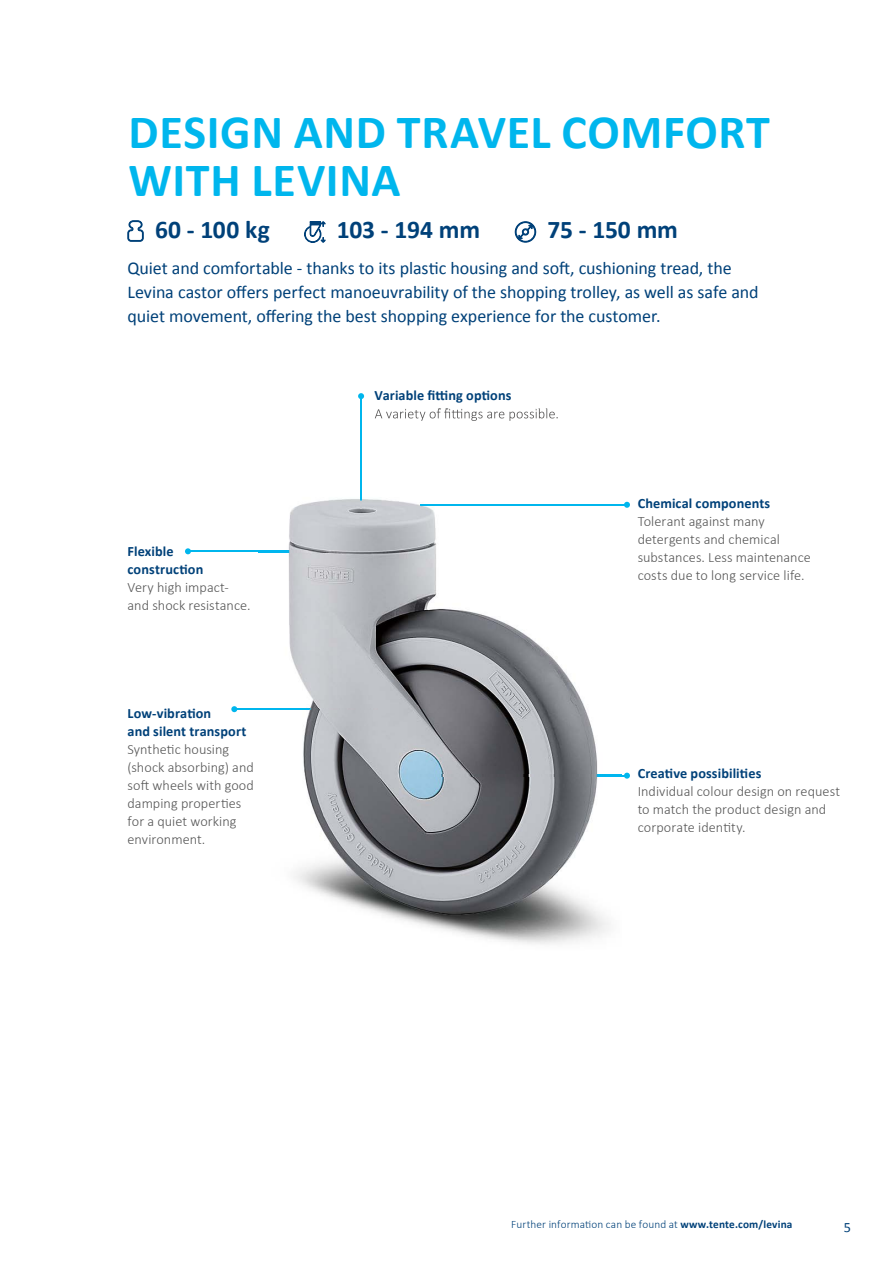
<style>
.page{position:relative;width:893px;height:1263px;background:#fff}
.page>*{position:absolute;margin:0;border:0;box-sizing:border-box;transform-origin:0 0}
.t1{font:700 48px/48px "Calibri";letter-spacing:.01em;color:#00b6ed}
.t2{font:700 25.5px "Calibri";letter-spacing:-.005em;color:#004179}
.t3{font:18px/24px "Calibri";letter-spacing:-.005em;color:#004179}
.t4{font:300 14.25px/18px "Calibri";letter-spacing:.005em;color:#565656}
.t5{font:700 14.25px/18px "Calibri";letter-spacing:.01em;color:#004179}
.t6{font:14.25px "Calibri";color:#004179}
.t7{font:300 11.25px "Calibri";letter-spacing:.01em;color:#004179}
.s1{font-weight:700}
</style>
<div class="page">
<svg style="left:128px;top:220px;width:16px;height:22px"></svg>
<svg style="left:304px;top:221px;width:21px;height:22px"></svg>
<svg style="left:515px;top:221px;width:21px;height:22px"></svg>
<hr style="left:421px;top:504px;width:206px;height:1px;background:#00b6ed">
<svg style="left:624px;top:502px;width:6px;height:6px"></svg>
<hr style="left:421px;top:775px;width:206px;height:1px;background:#00b6ed">
<svg style="left:624px;top:773px;width:6px;height:6px"></svg>
<hr style="left:360px;top:396px;width:2px;height:112px;background:#00b6ed">
<svg style="left:358px;top:393px;width:6px;height:6px"></svg>
<hr style="left:188px;top:551px;width:143px;height:1px;background:#00b6ed">
<svg style="left:185px;top:548px;width:6px;height:6px"></svg>
<hr style="left:234px;top:708px;width:143px;height:2px;background:#00b6ed">
<svg style="left:231px;top:706px;width:6px;height:6px"></svg>
<img style="left:259px;top:499px;width:363px;height:445px">
<img style="left:375px;top:410px;width:183px;height:11px">
<img style="left:421px;top:504px;width:201px;height:1px">
<img style="left:421px;top:775px;width:201px;height:1px">
<img style="left:360px;top:499px;width:2px;height:9px">
<img style="left:259px;top:551px;width:72px;height:1px">
<img style="left:259px;top:708px;width:118px;height:2px">
<h1 class="t1" style="left:128px;top:108px;width:643px">DESIGN AND TRAVEL COMFORT<br>WITH LEVINA</h1>
<h2 class="t2" style="left:155px;top:214px;width:116px">60 - 100 kg</h2>
<h2 class="t2" style="left:337px;top:214px;width:145px">103 - 194 mm</h2>
<h2 class="t2" style="left:548px;top:214px;width:132px">75 - 150 mm</h2>
<p class="t3" style="left:128px;top:256px;width:633px">Quiet and comfortable - thanks to its plastic housing and soft, cushioning tread, the<br>Levina castor offers perfect manoeuvrability of the shopping trolley, as well as safe and quiet movement, offering the best shopping experience for the customer.</p>
<p class="t5" style="left:128px;top:543px;width:77px">Flexible construction</p>
<p class="t4" style="left:128px;top:578px;width:125px">Very high impact&shy;and shock resistance.</p>
<p class="t5" style="left:128px;top:705px;width:120px">Low-vibration<br>and silent transport</p>
<p class="t4" style="left:128px;top:740px;width:128px">Synthetic housing (shock absorbing) and soft wheels with good damping properties for a quiet working environment.</p>
<p class="t5" style="left:375px;top:387px;width:138px">Variable fitting options</p>
<p class="t5" style="left:638px;top:495px;width:134px">Chemical components</p>
<p class="t4" style="left:638px;top:512px;width:175px">Tolerant against many detergents and chemical substances. Less maintenance costs due to long service life.</p>
<p class="t5" style="left:638px;top:765px;width:125px">Creative possibilities</p>
<p class="t4" style="left:638px;top:782px;width:204px">Individual colour design on request to match the product design and corporate identity.</p>
<p class="t7" style="left:511px;top:1218px;width:283px">Further information can be found at <span class="s1">www.tente.com/levina</span></p>
<p class="t6" style="left:844px;top:1218px;width:9px">5</p>
</div>
